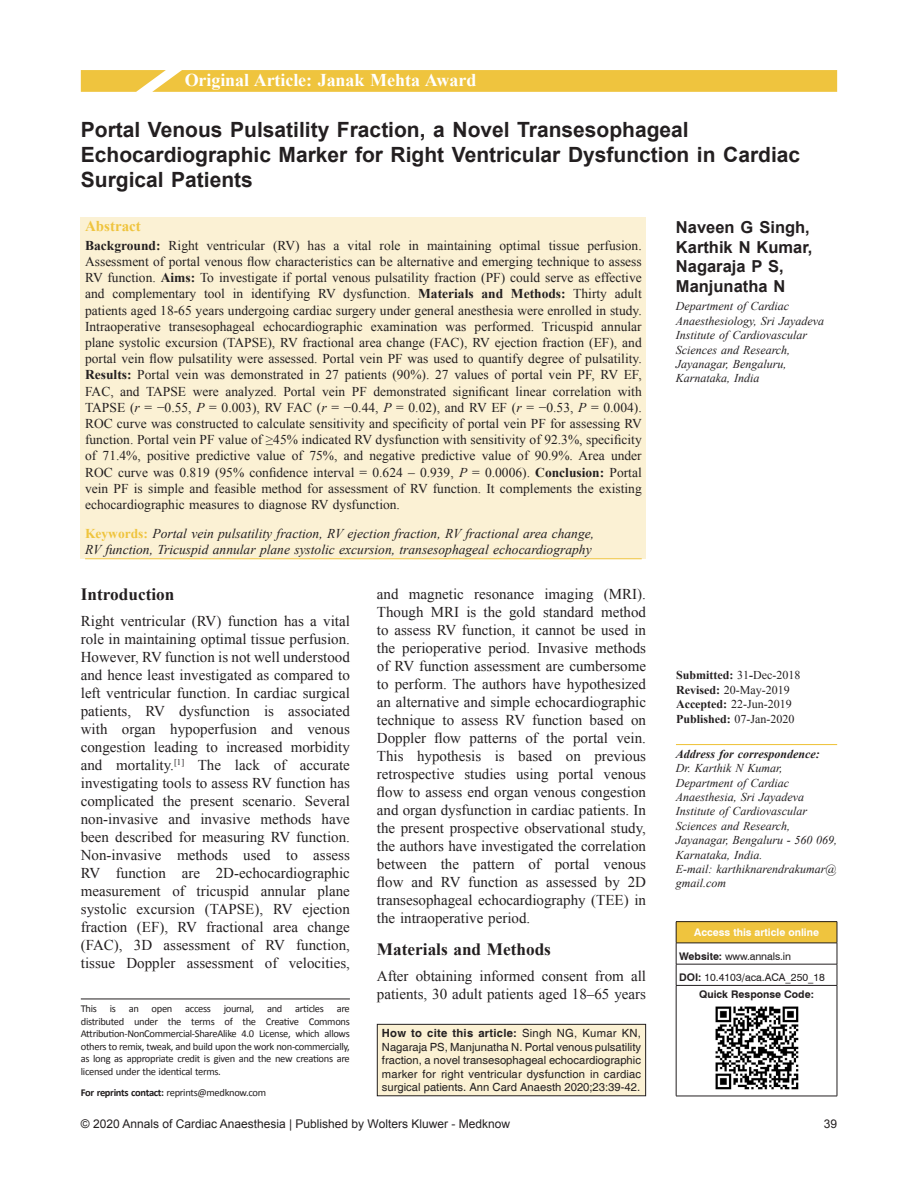
<style>
.page{position:relative;width:918px;height:1188px;background:#fff}
.page>*{position:absolute;margin:0;border:0;box-sizing:border-box;transform-origin:0 0}
.AT{font:700 21px/25.2px "Arial";color:#231f20}
.AH{font:700 18px "Times New Roman";letter-spacing:-.005em;color:#fff}
.t1{font:700 17.25px "Times New Roman";color:#231f20}
.AU{font:700 16.5px/19.5px "Arial";color:#231f20}
.TX{font:15px/18px "Times New Roman";color:#231f20;text-align:justify}
.ABSH{font:700 15px "Times New Roman";color:#efc43e}
.ABS{font:13.5px/16.2px "Times New Roman";color:#231f20;text-align:justify}
.KWD{font:italic 13.5px/16.2px "Times New Roman";color:#231f20}
.ADD{font:italic 12px/14.4px "Times New Roman";color:#231f20}
.AFF{font:italic 12px/14.4px "Times New Roman";color:#231f20}
.t2{font:12px "Arial";color:#231f20}
.AFF-2{font:12px "Times New Roman";color:#231f20}
.AFF-3{font:700 12px "Times New Roman";color:#231f20}
.HTC{font:11.25px/13.5px "Helvetica";color:#231f20;text-align:justify}
.TX-2{font:10.5px/12.6px "Calibri";letter-spacing:-.03em;color:#231f20;text-align:justify}
.DOI{font:10.5px "Swiss 721 BT";color:#231f20}
.ATAO{font:700 10.5px "Swiss 721 BT";color:#fff}
.Website{font:10.5px "Swiss 721 BT";letter-spacing:-.01em;color:#231f20}
.QRC{font:700 10.5px "Swiss 721 BT";color:#231f20}
.s1{font-weight:700}
.s2{font-style:italic}
.s3{font-weight:700;font-style:normal;color:#efc43e}
.s4{font-weight:400}
</style>
<div class="page">
<hr style="left:676px;top:744px;width:161px;height:1px;background:#efc43e">
<div style="left:676px;top:922px;width:161px;height:21px;background:#efc43e"></div>
<hr style="left:676px;top:943px;width:161px;height:1px;background:#231f20">
<hr style="left:676px;top:964px;width:161px;height:1px;background:#231f20">
<hr style="left:676px;top:985px;width:161px;height:1px;background:#231f20">
<hr style="left:676px;top:921px;width:161px;height:1px;background:#231f20">
<svg style="left:676px;top:922px;width:1px;height:63px"></svg>
<svg style="left:837px;top:922px;width:1px;height:63px"></svg>
<hr style="left:676px;top:986px;width:1px;height:110px;background:#231f20">
<hr style="left:837px;top:986px;width:1px;height:110px;background:#231f20">
<hr style="left:676px;top:1096px;width:161px;height:1px;background:#231f20">
<img style="left:715px;top:1006px;width:84px;height:84px">
<div style="left:81px;top:217px;width:565px;height:341px;background:#fbf1d4"></div>
<hr style="left:85px;top:558px;width:557px;height:1px;background:#efc43e">
<svg style="left:81px;top:70px;width:756px;height:22px;background:#efc543"></svg>
<div style="left:377px;top:1024px;width:269px;height:72px;background:#fbf1d4"></div>
<div style="left:377px;top:1024px;width:269px;height:72px;border:1px solid #231f20"></div>
<hr style="left:81px;top:999px;width:269px;height:1px;background:#231f20">
<p class="AH" style="left:185px;top:67px;width:293px">Original Article: Janak Mehta Award</p>
<p class="AT" style="left:81px;top:118px;width:721px">Portal Venous Pulsatility Fraction, a Novel Transesophageal<br>Echocardiographic Marker for Right Ventricular Dysfunction in Cardiac<br>Surgical Patients</p>
<p class="ABSH" style="left:85px;top:216px;width:57px">Abstract</p>
<p class="ABS" style="left:85px;top:237px;width:558px"><span class="s1">Background:</span> Right ventricular (RV) has a vital role in maintaining optimal tissue perfusion.<br>Assessment of portal venous flow characteristics can be alternative and emerging technique to assess RV function. <span class="s1">Aims:</span> To investigate if portal venous pulsatility fraction (PF) could serve as effective and complementary tool in identifying RV dysfunction. <span class="s1">Materials and Methods:</span> Thirty adult patients aged 18‑65 years undergoing cardiac surgery under general anesthesia were enrolled in study.<br>Intraoperative transesophageal echocardiographic examination was performed. Tricuspid annular plane systolic excursion (TAPSE), RV fractional area change (FAC), RV ejection fraction (EF), and portal vein flow pulsatility were assessed. Portal vein PF was used to quantify degree of pulsatility.<br><span class="s1">Results:</span> Portal vein was demonstrated in 27 patients (90%). 27 values of portal vein PF, RV EF, FAC, and TAPSE were analyzed. Portal vein PF demonstrated significant linear correlation with TAPSE (<span class="s2">r</span> = −0.55, <span class="s2">P</span> = 0.003), RV FAC (<span class="s2">r</span> = −0.44, <span class="s2">P</span> = 0.02), and RV EF (<span class="s2">r</span> = −0.53, <span class="s2">P</span> = 0.004).<br>ROC curve was constructed to calculate sensitivity and specificity of portal vein PF for assessing RV function. Portal vein PF value of ≥45% indicated RV dysfunction with sensitivity of 92.3%, specificity of 71.4%, positive predictive value of 75%, and negative predictive value of 90.9%. Area under ROC curve was 0.819 (95% confidence interval = 0.624 – 0.939, <span class="s2">P</span> = 0.0006). <span class="s1">Conclusion:</span> Portal vein PF is simple and feasible method for assessment of RV function. It complements the existing echocardiographic measures to diagnose RV dysfunction.</p>
<p class="KWD" style="left:85px;top:525px;width:511px"><span class="s3">Keywords:</span> Portal vein pulsatility fraction, RV ejection fraction, RV fractional area change,<br>RV function, Tricuspid annular plane systolic excursion, transesophageal echocardiography</p>
<h1 class="t1" style="left:81px;top:582px;width:95px">Introduction</h1>
<p class="TX" style="left:81px;top:612px;width:271px">Right ventricular (RV) function has a vital role in maintaining optimal tissue perfusion.<br>However, RV function is not well understood and hence least investigated as compared to left ventricular function. In cardiac surgical patients, RV dysfunction is associated with organ hypoperfusion and venous congestion leading to increased morbidity and mortality.<sup>[1]</sup> The lack of accurate investigating tools to assess RV function has complicated the present scenario. Several non‑invasive and invasive methods have been described for measuring RV function.<br>Non‑invasive methods used to assess RV function are 2D‑echocardiographic measurement of tricuspid annular plane systolic excursion (TAPSE), RV ejection fraction (EF), RV fractional area change (FAC), 3D assessment of RV function, tissue Doppler assessment of velocities,</p>
<p class="TX-2" style="left:81px;top:1002px;width:271px">This is an open access journal, and articles are distributed under the terms of the Creative Commons Attribution‑NonCommercial‑ShareAlike 4.0 License, which allows others to remix, tweak, and build upon the work non‑commercially, as long as appropriate credit is given and the new creations are licensed under the identical terms.</p>
<p class="TX-2" style="left:81px;top:1086px;width:187px"><span class="s1">For reprints contact:</span> reprints@medknow.com</p>
<p class="TX" style="left:377px;top:584px;width:271px">and magnetic resonance imaging (MRI).<br>Though MRI is the gold standard method to assess RV function, it cannot be used in the perioperative period. Invasive methods of RV function assessment are cumbersome to perform. The authors have hypothesized an alternative and simple echocardiographic technique to assess RV function based on Doppler flow patterns of the portal vein.<br>This hypothesis is based on previous retrospective studies using portal venous flow to assess end organ venous congestion and organ dysfunction in cardiac patients. In the present prospective observational study, the authors have investigated the correlation between the pattern of portal venous flow and RV function as assessed by 2D transesophageal echocardiography (TEE) in the intraoperative period.</p>
<h1 class="t1" style="left:377px;top:937px;width:176px">Materials and Methods</h1>
<p class="TX" style="left:377px;top:967px;width:271px">After obtaining informed consent from all patients, 30 adult patients aged 18–65 years</p>
<p class="HTC" style="left:382px;top:1027px;width:261px"><span class="s1">How to cite this article:</span> Singh NG, Kumar KN, Nagaraja PS, Manjunatha N. Portal venous pulsatility fraction, a novel transesophageal echocardiographic marker for right ventricular dysfunction in cardiac surgical patients. Ann Card Anaesth 2020;23:39-42.</p>
<p class="AU" style="left:676px;top:218px;width:138px">Naveen G Singh,<br>Karthik N Kumar,<br>Nagaraja P S,<br>Manjunatha N</p>
<p class="AFF" style="left:676px;top:299px;width:150px">Department of Cardiac<br>Anaesthesiology, Sri Jayadeva<br>Institute of Cardiovascular<br>Sciences and Research,<br>Jayanagar, Bengaluru,<br>Karnataka, India</p>
<p class="AFF-3" style="left:676px;top:667px;width:126px">Submitted: <span class="s4">31</span>-<span class="s4">Dec-2018</span></p>
<p class="AFF-2" style="left:676px;top:681px;width:115px"><span class="s1">Revised:</span> 20-May-2019</p>
<p class="AFF-2" style="left:676px;top:696px;width:117px"><span class="s1">Accepted:</span> 22-Jun-2019</p>
<p class="AFF-2" style="left:676px;top:710px;width:120px"><span class="s1">Published:</span> 07-Jan-2020</p>
<p class="ADD" style="left:676px;top:746px;width:163px"><span class="s1">Address for correspondence:<br></span>Dr. Karthik N Kumar,<br>Department of Cardiac<br>Anaesthesia, Sri Jayadeva<br>Institute of Cardiovascular<br>Sciences and Research,<br>Jayanagar, Bengaluru ‑ 560 069,<br>Karnataka, India.<br>E‑mail: karthiknarendrakumar@ gmail.com</p>
<p class="ATAO" style="left:694px;top:925px;width:126px">Access this article online</p>
<p class="Website" style="left:679px;top:949px;width:113px"><span class="s1">Website:</span> www.annals.in</p>
<p class="DOI" style="left:679px;top:971px;width:147px"><span class="s1">DOI:</span> 10.4103/aca.ACA_250_18</p>
<p class="QRC" style="left:699px;top:987px;width:116px">Quick Response Code:</p>
<p class="t2" style="left:81px;top:1116px;width:431px">© 2020 Annals of Cardiac Anaesthesia | Published by Wolters Kluwer - Medknow</p>
<p class="t2" style="left:824px;top:1116px;width:15px">39</p>
</div>
